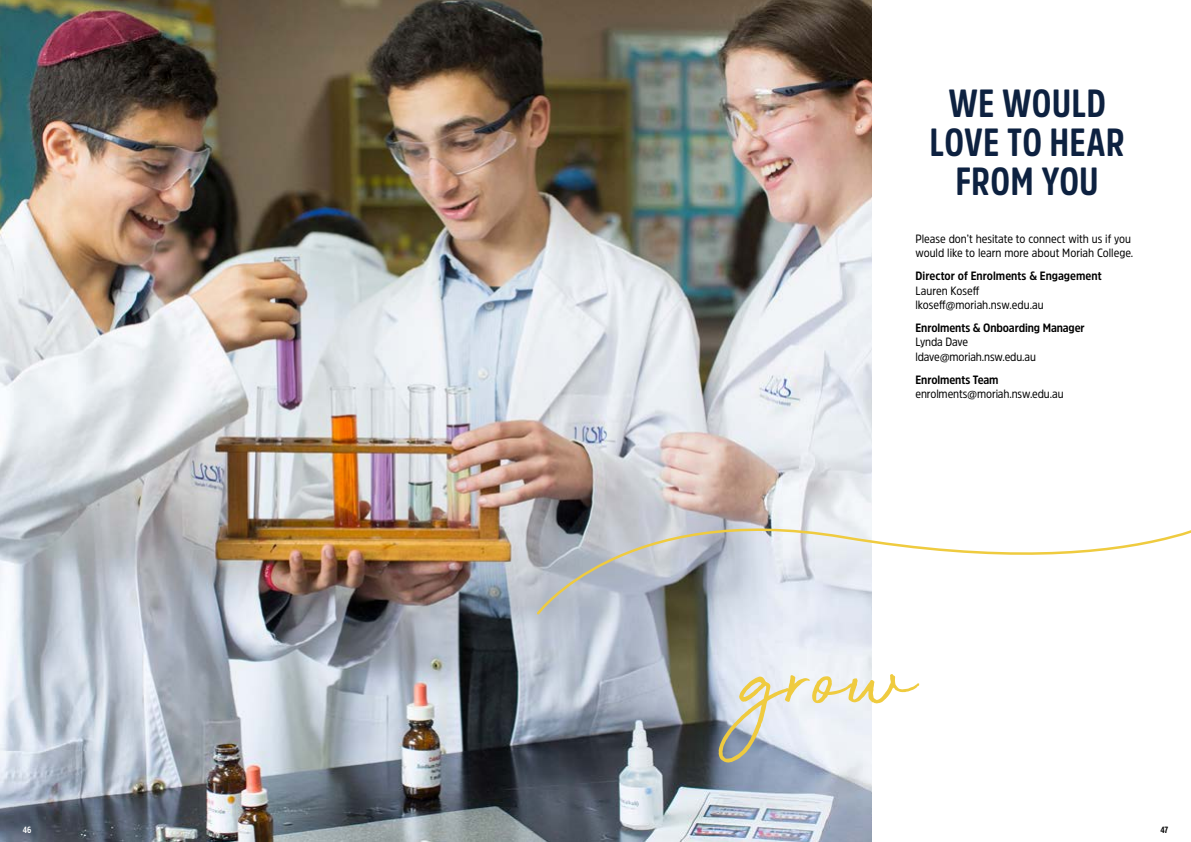
<style>
.page{position:relative;width:1191px;height:842px;background:#fff}
.page>*{position:absolute;margin:0;border:0;box-sizing:border-box;transform-origin:0 0}
.t1{font:131px "Beyond Infinity";color:#efcb3f}
.t2{font:700 39px/39px "Amsi Pro Cond";letter-spacing:.015em;color:#0d2140;text-align:center}
.t3{font:12px/14.4px "Amsi Pro Narw";letter-spacing:-.005em;color:#000}
.t4{font:700 12px "Amsi Pro Narw";letter-spacing:-.005em;color:#000}
.t5{font:700 9px "Amsi Pro Cond";color:#fff}
.t6{font:700 9px "Amsi Pro Cond";color:#000}
</style>
<div class="page">
<img style="left:0;top:0;width:872px;height:842px">
<svg style="left:535px;top:495px;width:656px;height:121px"></svg>
<h2 class="t2" style="left:929px;top:83px;width:196px">WE WOULD<br>LOVE TO HEAR<br>FROM YOU</h2>
<p class="t3" style="left:915px;top:231px;width:219px">Please don’t hesitate to connect with us if you would like to learn more about Moriah College.</p>
<p class="t4" style="left:915px;top:268px;width:188px">Director of Enrolments &amp; Engagement</p>
<p class="t3" style="left:915px;top:283px;width:130px">Lauren Koseff lkoseff@moriah.nsw.edu.au</p>
<p class="t4" style="left:915px;top:319px;width:171px">Enrolments &amp; Onboarding Manager</p>
<p class="t3" style="left:915px;top:335px;width:122px">Lynda Dave ldave@moriah.nsw.edu.au</p>
<p class="t4" style="left:915px;top:371px;width:85px">Enrolments Team</p>
<p class="t3" style="left:915px;top:386px;width:150px">enrolments@moriah.nsw.edu.au</p>
<h1 class="t1" style="left:743px;top:611px;width:171px">grow</h1>
<p class="t5" style="left:23px;top:824px;width:10px">46</p>
<p class="t6" style="left:1160px;top:824px;width:9px">47</p>
</div>
